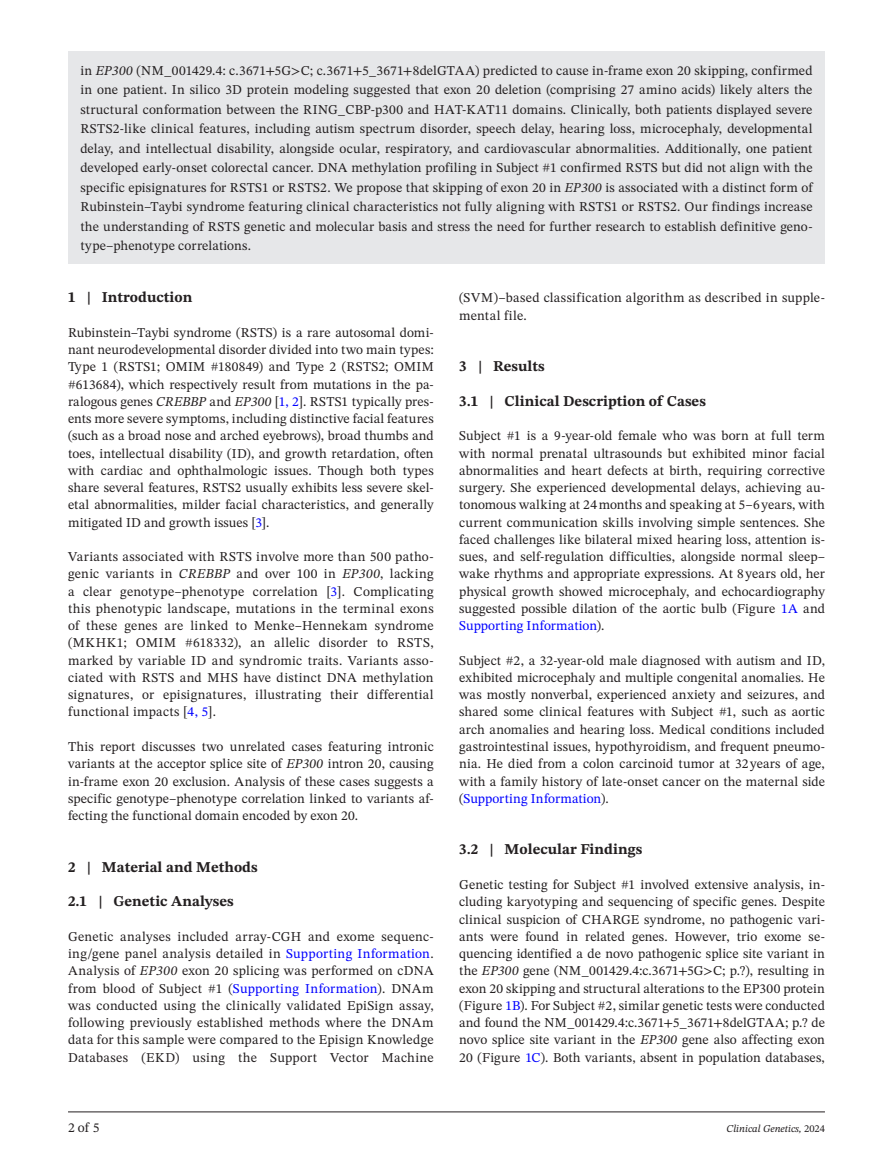
<style>
.page{position:relative;width:893px;height:1174px;background:#fff}
.page>*{position:absolute;margin:0;border:0;box-sizing:border-box;transform-origin:0 0}
.t1{font:700 15px "STIX Two Text";color:#231f20}
.t2{font:13.5px/17.2px "STIX Two Text";letter-spacing:.015em;color:#231f20;text-align:justify}
.t3{font:italic 10.5px "STIX Two Text";color:#231f20}
.s1{font-style:italic}
.s2{color:#00f}
.s3{font-style:normal}
</style>
<div class="page">
<hr style="left:68px;top:1111px;width:757px;height:1px;background:#231f20">
<div style="left:68px;top:51px;width:757px;height:213px;background:#e6e7e9"></div>
<p class="t2" style="left:80px;top:61px;width:734px;line-height:19.5px">in <span class="s1">EP300</span> (NM_001429.4: c.3671+5G&gt;C; c.3671+5_3671+8delGTAA) predicted to cause in-frame exon 20 skipping, confirmed in one patient. In silico 3D protein modeling suggested that exon 20 deletion (comprising 27 amino acids) likely alters the structural conformation between the RING_CBP-p300 and HAT-KAT11 domains. Clinically, both patients displayed severe RSTS2-like clinical features, including autism spectrum disorder, speech delay, hearing loss, microcephaly, developmental delay, and intellectual disability, alongside ocular, respiratory, and cardiovascular abnormalities. Additionally, one patient developed early-onset colorectal cancer. DNA methylation profiling in Subject #1 confirmed RSTS but did not align with the specific episignatures for RSTS1 or RSTS2. We propose that skipping of exon 20 in <span class="s1">EP300</span> is associated with a distinct form of Rubinstein–Taybi syndrome featuring clinical characteristics not fully aligning with RSTS1 or RSTS2. Our findings increase the understanding of RSTS genetic and molecular basis and stress the need for further research to establish definitive geno&shy;type–phenotype correlations.</p>
<p class="t1" style="left:68px;top:286px;width:126px">1 | Introduction</p>
<p class="t2" style="left:68px;top:323px;width:367px">Rubinstein–Taybi syndrome (RSTS) is a rare autosomal domi&shy;nant neurodevelopmental disorder divided into two main types:<br>Type 1 (RSTS1; OMIM #180849) and Type 2 (RSTS2; OMIM #613684), which respectively result from mutations in the pa&shy;ralogous genes <span class="s1">CREBBP</span> and <span class="s1">EP300</span> [<span class="s2">1, 2</span>]. RSTS1 typically pres&shy;ents more severe symptoms, including distinctive facial features (such as a broad nose and arched eyebrows), broad thumbs and toes, intellectual disability (ID), and growth retardation, often with cardiac and ophthalmologic issues. Though both types share several features, RSTS2 usually exhibits less severe skel&shy;etal abnormalities, milder facial characteristics, and generally mitigated ID and growth issues [<span class="s2">3</span>].</p>
<p class="t2" style="left:68px;top:548px;width:367px">Variants associated with RSTS involve more than 500 patho&shy;genic variants in <span class="s1">CREBBP</span> and over 100 in <span class="s1">EP300</span>, lacking a clear genotype–phenotype correlation [<span class="s2">3</span>]. Complicating this phenotypic landscape, mutations in the terminal exons of these genes are linked to Menke–Hennekam syndrome (MKHK1; OMIM #618332), an allelic disorder to RSTS, marked by variable ID and syndromic traits. Variants asso&shy;ciated with RSTS and MHS have distinct DNA methylation signatures, or episignatures, illustrating their differential functional impacts [<span class="s2">4, 5</span>].</p>
<p class="t2" style="left:68px;top:738px;width:367px">This report discusses two unrelated cases featuring intronic variants at the acceptor splice site of <span class="s1">EP300</span> intron 20, causing in-frame exon 20 exclusion. Analysis of these cases suggests a specific genotype–phenotype correlation linked to variants af&shy;fecting the functional domain encoded by exon 20.</p>
<p class="t1" style="left:68px;top:856px;width:191px">2 | Material and Methods</p>
<p class="t1" style="left:68px;top:890px;width:167px">2.1 | Genetic Analyses</p>
<p class="t2" style="left:68px;top:927px;width:367px">Genetic analyses included array-CGH and exome sequenc&shy;ing/gene panel analysis detailed in <span class="s2">Supporting Information</span>.<br>Analysis of <span class="s1">EP300</span> exon 20 splicing was performed on cDNA from blood of Subject #1 (<span class="s2">Supporting Information</span>). DNAm was conducted using the clinically validated EpiSign assay, following previously established methods where the DNAm data for this sample were compared to the Episign Knowledge Databases (EKD) using the Support Vector Machine</p>
<p class="t2" style="left:459px;top:289px;width:367px">(SVM)–based classification algorithm as described in supple&shy;mental file.</p>
<p class="t1" style="left:459px;top:355px;width:87px">3 | Results</p>
<p class="t1" style="left:459px;top:390px;width:248px">3.1 | Clinical Description of Cases</p>
<p class="t2" style="left:459px;top:427px;width:367px">Subject #1 is a 9-year-old female who was born at full term with normal prenatal ultrasounds but exhibited minor facial abnormalities and heart defects at birth, requiring corrective surgery. She experienced developmental delays, achieving au&shy;tonomous walking at 24months and speaking at 5–6years, with current communication skills involving simple sentences. She faced challenges like bilateral mixed hearing loss, attention is&shy;sues, and self-regulation difficulties, alongside normal sleep– wake rhythms and appropriate expressions. At 8 years old, her physical growth showed microcephaly, and echocardiography suggested possible dilation of the aortic bulb (Figure <span class="s2">1A</span> and <span class="s2">Supporting Information</span>).</p>
<p class="t2" style="left:459px;top:651px;width:367px">Subject #2, a 32-year-old male diagnosed with autism and ID, exhibited microcephaly and multiple congenital anomalies. He was mostly nonverbal, experienced anxiety and seizures, and shared some clinical features with Subject #1, such as aortic arch anomalies and hearing loss. Medical conditions included gastrointestinal issues, hypothyroidism, and frequent pneumo&shy;nia. He died from a colon carcinoid tumor at 32years of age, with a family history of late-onset cancer on the maternal side (<span class="s2">Supporting Information</span>).</p>
<p class="t1" style="left:459px;top:838px;width:185px">3.2 | Molecular Findings</p>
<p class="t2" style="left:459px;top:875px;width:367px">Genetic testing for Subject #1 involved extensive analysis, in&shy;cluding karyotyping and sequencing of specific genes. Despite clinical suspicion of CHARGE syndrome, no pathogenic vari&shy;ants were found in related genes. However, trio exome se&shy;quencing identified a de novo pathogenic splice site variant in the <span class="s1">EP300</span> gene (NM_001429.4:c.3671+5G&gt;C; p.?), resulting in exon 20 skipping and structural alterations to the EP300 protein (Figure <span class="s2">1B</span>). For Subject #2, similar genetic tests were conducted and found the NM_001429.4:c.3671+5_3671+8delGTAA; p.? de novo splice site variant in the <span class="s1">EP300</span> gene also affecting exon 20 (Figure <span class="s2">1C</span>). Both variants, absent in population databases,</p>
<p class="t2" style="left:68px;top:1119px;width:33px">2 of 5</p>
<p class="t3" style="left:726px;top:1121px;width:100px">Clinical Genetics, <span class="s3">2024</span></p>
</div>
